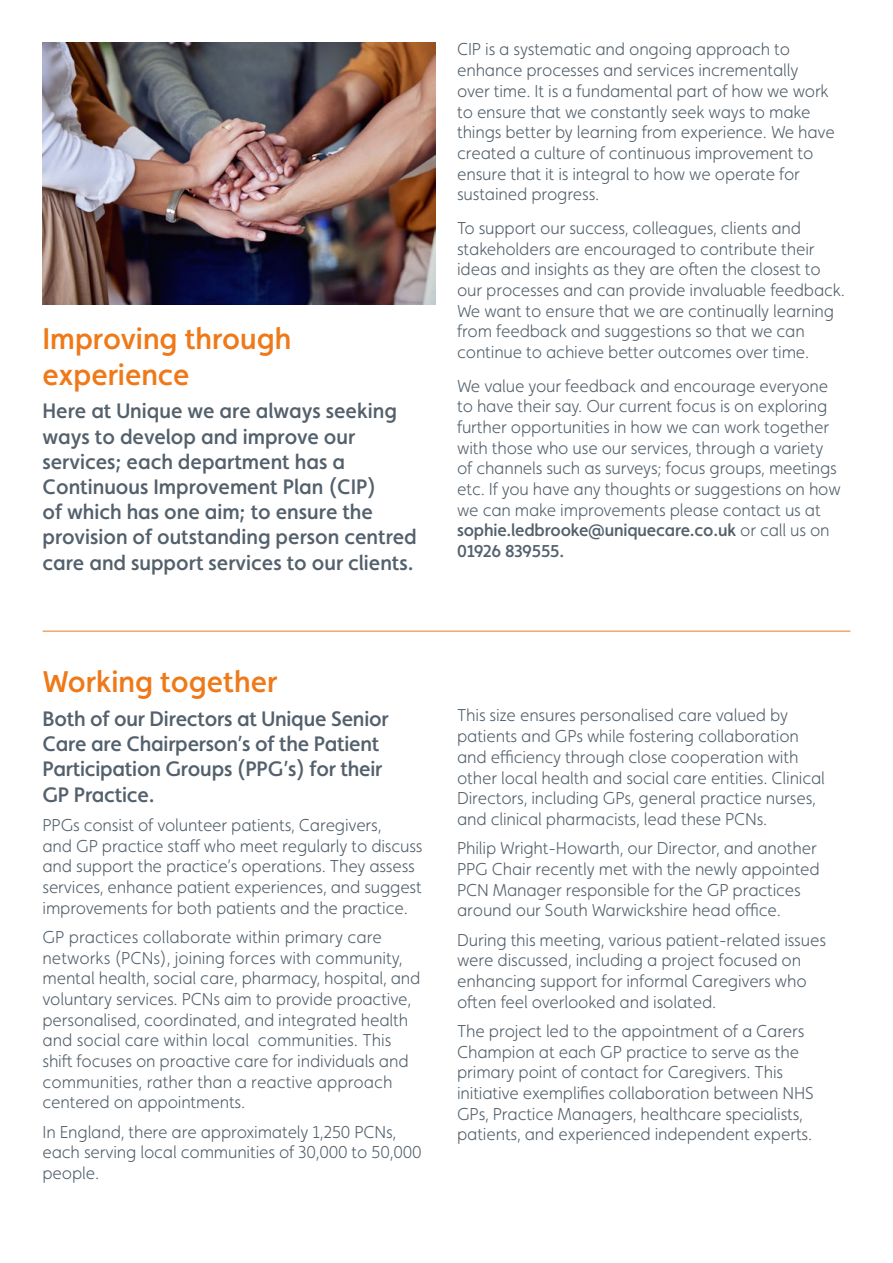
<style>
.page{position:relative;width:893px;height:1263px;background:#fff}
.page>*{position:absolute;margin:0;border:0;box-sizing:border-box;transform-origin:0 0}
.t1{font:500 30px/36px "Faricy New";color:#ef7918}
.t2{font:500 21px/25.2px "Faricy New";color:#54616c}
.t3{font:300 17.25px/20.7px "Faricy New";letter-spacing:-.01em;color:#54616c}
.s1{font-weight:500}
</style>
<div class="page">
<hr style="left:43px;top:631px;width:807px;height:1px;background:#ef7918">
<img style="left:43px;top:43px;width:393px;height:262px">
<h1 class="t1" style="left:43px;top:320px;width:250px">Improving through experience</h1>
<p class="t2" style="left:43px;top:398px;width:376px">Here at Unique we are always seeking ways to develop and improve our services; each department has a Continuous Improvement Plan (CIP)<br>of which has one aim; to ensure the provision of outstanding person centred care and support services to our clients.</p>
<p class="t3" style="left:457px;top:39px;width:379px">CIP is a systematic and ongoing approach to enhance processes and services incrementally over time. It is a fundamental part of how we work to ensure that we constantly seek ways to make things better by learning from experience. We have created a culture of continuous improvement to ensure that it is integral to how we operate for sustained progress.</p>
<p class="t3" style="left:457px;top:218px;width:390px">To support our success, colleagues, clients and stakeholders are encouraged to contribute their ideas and insights as they are often the closest to our processes and can provide invaluable feedback.<br>We want to ensure that we are continually learning from feedback and suggestions so that we can continue to achieve better outcomes over time.</p>
<p class="t3" style="left:457px;top:375px;width:385px">We value your feedback and encourage everyone to have their say. Our current focus is on exploring further opportunities in how we can work together with those who use our services, through a variety of channels such as surveys; focus groups, meetings etc. If you have any thoughts or suggestions on how we can make improvements please contact us at <span class="s1">sophie.ledbrooke@uniquecare.co.uk</span> or call us on <span class="s1">01926 839555.</span></p>
<h1 class="t1" style="left:43px;top:664px;width:236px">Working together</h1>
<p class="t2" style="left:43px;top:706px;width:348px">Both of our Directors at Unique Senior<br>Care are Chairperson’s of the Patient<br>Participation Groups (PPG’s) for their<br>GP Practice.</p>
<p class="t3" style="left:43px;top:814px;width:382px">PPGs consist of volunteer patients, Caregivers,<br>and GP practice staff who meet regularly to discuss and support the practice’s operations. They assess services, enhance patient experiences, and suggest improvements for both patients and the practice.</p>
<p class="t3" style="left:43px;top:926px;width:379px">GP practices collaborate within primary care networks (PCNs), joining forces with community, mental health, social care, pharmacy, hospital, and voluntary services. PCNs aim to provide proactive, personalised, coordinated, and integrated health and social care within local communities. This shift focuses on proactive care for individuals and communities, rather than a reactive approach centered on appointments.</p>
<p class="t3" style="left:43px;top:1121px;width:381px">In England, there are approximately 1,250 PCNs, each serving local communities of 30,000 to 50,000 people.</p>
<p class="t3" style="left:457px;top:705px;width:369px">This size ensures personalised care valued by patients and GPs while fostering collaboration and efficiency through close cooperation with other local health and social care entities. Clinical Directors, including GPs, general practice nurses, and clinical pharmacists, lead these PCNs.</p>
<p class="t3" style="left:457px;top:838px;width:364px">Philip Wright-Howarth, our Director, and another PPG Chair recently met with the newly appointed PCN Manager responsible for the GP practices around our South Warwickshire head office.</p>
<p class="t3" style="left:457px;top:929px;width:370px">During this meeting, various patient-related issues were discussed, including a project focused on enhancing support for informal Caregivers who often feel overlooked and isolated.</p>
<p class="t3" style="left:457px;top:1020px;width:358px">The project led to the appointment of a Carers Champion at each GP practice to serve as the primary point of contact for Caregivers. This initiative exemplifies collaboration between NHS GPs, Practice Managers, healthcare specialists, patients, and experienced independent experts.</p>
</div>
